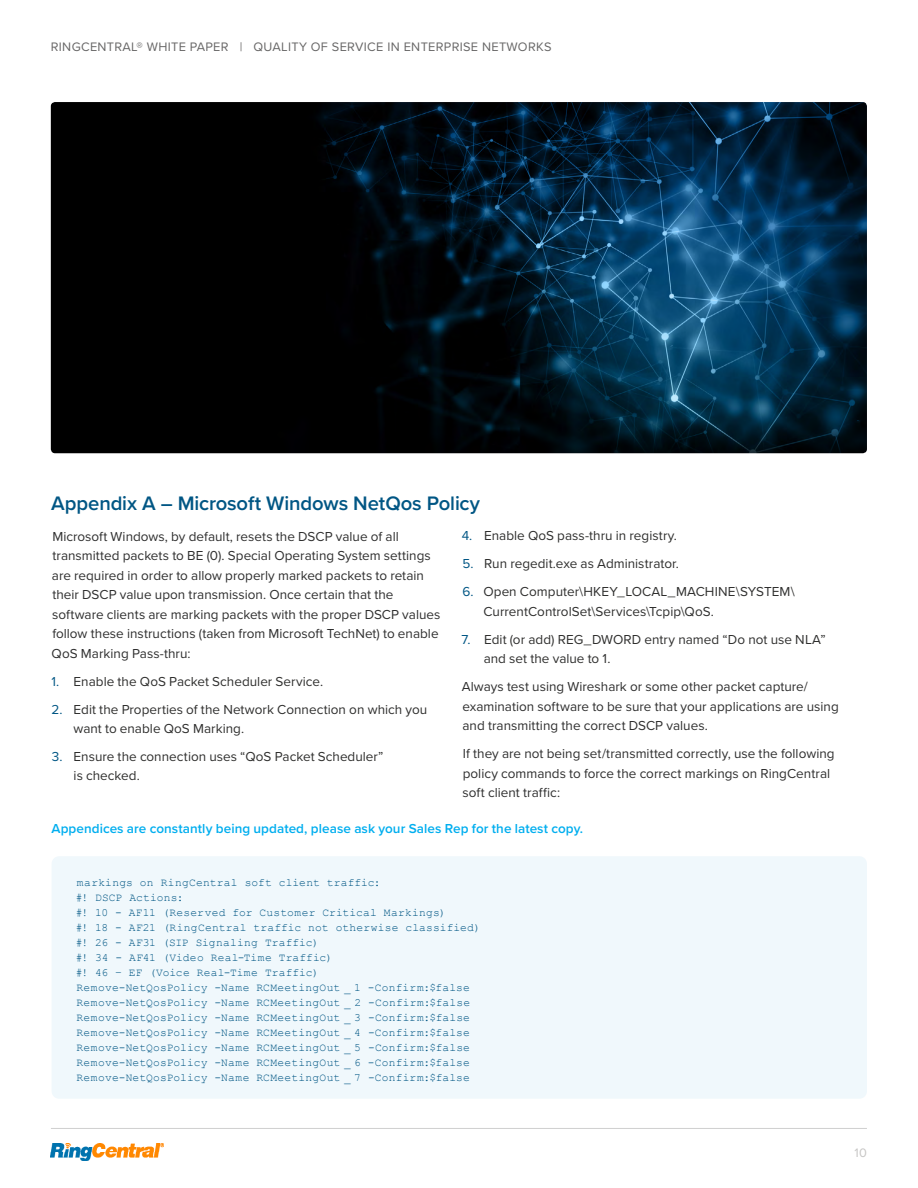
<style>
.page{position:relative;width:918px;height:1188px;background:#fff}
.page>*{position:absolute;margin:0;border:0;box-sizing:border-box;transform-origin:0 0}
.t1{font:600 20.25px "Proxima Nova";letter-spacing:-.005em;color:#005684}
.t2{font:13.5px/19.5px "Proxima Nova";color:#2f2f2f}
.t3{font:13.5px/19.5px "Proxima Nova";color:#2f2f2e}
.t4{font:600 13.5px "Proxima Nova";letter-spacing:.005em;color:#00aeef}
.t5{font:12.75px "Proxima Nova";letter-spacing:.025em;color:#686767}
.t6{font:12.75px "Proxima Nova";color:#c7c6c5}
.t7{font:11.25px/15px "Courier New";letter-spacing:.02em;color:#005684}
.s1{color:#005684}
</style>
<div class="page">
<img style="left:51px;top:1144px;width:113px;height:16px">
<hr style="left:51px;top:1128px;width:816px;height:1px;background:#000">
<div style="left:55px;top:860px;width:808px;height:235px;background:#f0f8fc;border-radius:4px"></div>
<div style="left:52px;top:856px;width:815px;height:243px;border:8px solid #f0f8fc;border-radius:4px"></div>
<img style="left:51px;top:102px;width:816px;height:351px">
<p class="t5" style="left:51px;top:37px;width:502px">RINGCENTRAL® WHITE PAPER | QUALITY OF SERVICE IN ENTERPRISE NETWORKS</p>
<h1 class="t1" style="left:51px;top:489px;width:430px">Appendix A – Microsoft Windows NetQos Policy</h1>
<p class="t2" style="left:52px;top:526px;width:390px">Microsoft Windows, by default, resets the DSCP value of all transmitted packets to BE (0). Special Operating System settings are required in order to allow properly marked packets to retain their DSCP value upon transmission. Once certain that the software clients are marking packets with the proper DSCP values follow these instructions (taken from Microsoft TechNet) to enable QoS Marking Pass-thru:</p>
<p class="t3" style="left:51px;top:671px;width:273px"><span class="s1">1.</span> Enable the QoS Packet Scheduler Service.</p>
<p class="t3" style="left:73px;top:699px;width:355px;text-indent:-22px"><span class="s1">2.</span> Edit the Properties of the Network Connection on which you want to enable QoS Marking.</p>
<p class="t3" style="left:74px;top:746px;width:311px;text-indent:-22px"><span class="s1">3.</span> Ensure the connection uses “QoS Packet Scheduler” is checked.</p>
<p class="t3" style="left:462px;top:526px;width:217px"><span class="s1">4.</span> Enable QoS pass-thru in registry.</p>
<p class="t3" style="left:463px;top:554px;width:218px"><span class="s1">5.</span> Run regedit.exe as Administrator.</p>
<p class="t3" style="left:483px;top:582px;width:313px;text-indent:-21px"><span class="s1">6.</span> Open Computer\HKEY_LOCAL_MACHINE\SYSTEM\<br>CurrentControlSet\Services\Tcpip\QoS.</p>
<p class="t3" style="left:484px;top:629px;width:343px;text-indent:-22px"><span class="s1">7.</span> Edit (or add) REG_DWORD entry named “Do not use NLA” and set the value to 1.</p>
<p class="t2" style="left:462px;top:677px;width:378px">Always test using Wireshark or some other packet capture/ examination software to be sure that your applications are using and transmitting the correct DSCP values.</p>
<p class="t2" style="left:463px;top:744px;width:373px">If they are not being set/transmitted correctly, use the following policy commands to force the correct markings on RingCentral soft client traffic:</p>
<p class="t4" style="left:51px;top:819px;width:533px">Appendices are constantly being updated, please ask your Sales Rep for the latest copy.</p>
<p class="t7" style="left:76px;top:874px;width:406px">markings on RingCentral soft client traffic:<br>#! DSCP Actions:<br>#! 10 - AF11 (Reserved for Customer Critical Markings)<br>#! 18 - AF21 (RingCentral traffic not otherwise classified) #! 26 - AF31 (SIP Signaling Traffic)<br>#! 34 - AF41 (Video Real-Time Traffic)<br>#! 46 – EF (Voice Real-Time Traffic)<br>Remove-NetQosPolicy -Name RCMeetingOut _ 1 -Confirm:$false Remove-NetQosPolicy -Name RCMeetingOut _ 2 -Confirm:$false Remove-NetQosPolicy -Name RCMeetingOut _ 3 -Confirm:$false Remove-NetQosPolicy -Name RCMeetingOut _ 4 -Confirm:$false Remove-NetQosPolicy -Name RCMeetingOut _ 5 -Confirm:$false Remove-NetQosPolicy -Name RCMeetingOut _ 6 -Confirm:$false Remove-NetQosPolicy -Name RCMeetingOut _ 7 -Confirm:$false</p>
<p class="t6" style="left:855px;top:1143px;width:14px">10</p>
</div>
